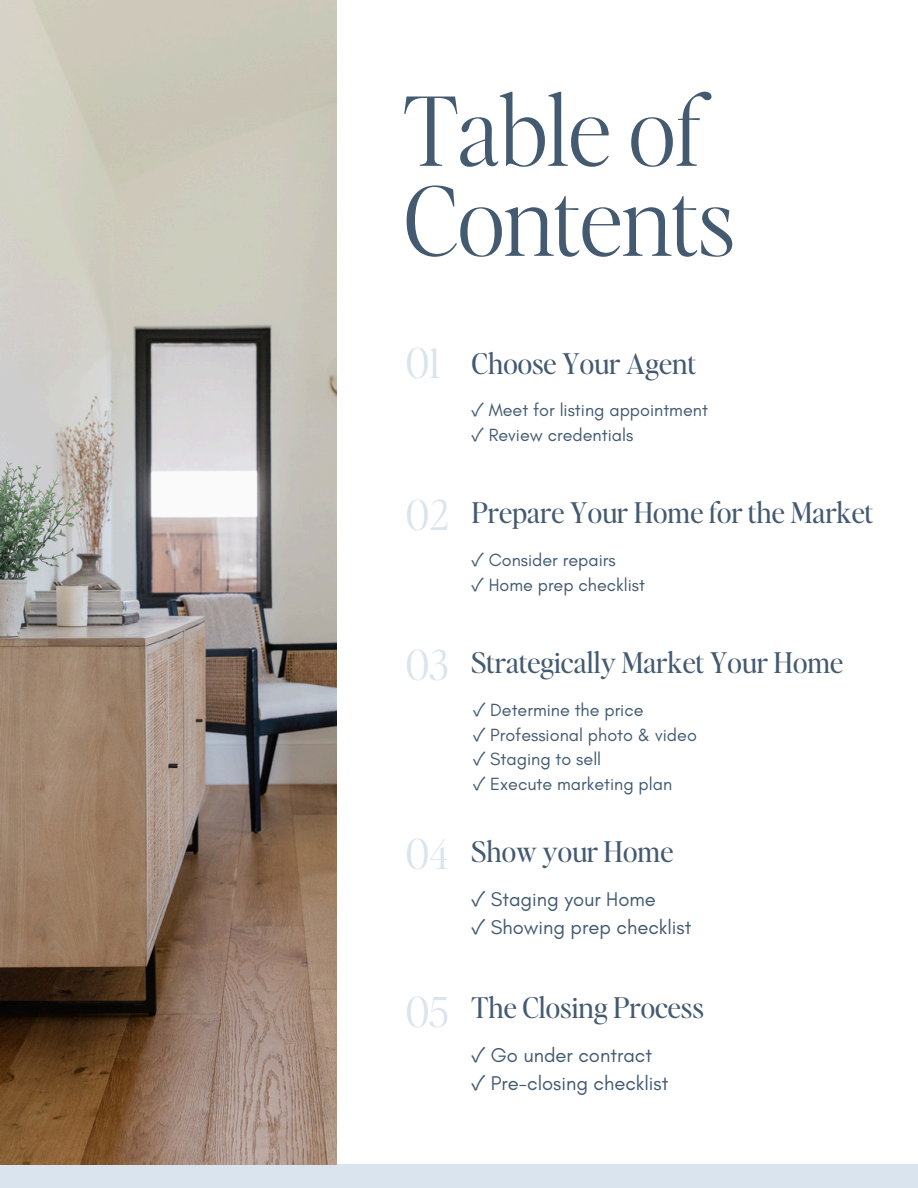
<style>
.page{position:relative;width:918px;height:1188px;background:#fff}
.page>*{position:absolute;margin:0;border:0;box-sizing:border-box;transform-origin:0 0}
.t1{font:300 95.25px/90px "Editors Note";color:#435a70}
.t2{font:300 41.25px "Editors Note";color:#dae4ee}
.t3{font:28.5px "Editors Note";color:#435a70}
.t4{font:20.25px "Glacial Indifference";color:#435a70}
.t5{font:18px "Glacial Indifference";color:#435a70}
.s1{font-family:"Noto Sans CJ Ksc"}
</style>
<div class="page">
<div style="left:0;top:1165px;width:918px;height:23px;background:#dae4ee"></div>
<img style="left:0;top:0;width:336px;height:1164px">
<p class="t1" style="left:404px;top:83px;width:332px">Table of<br>Contents</p>
<p class="t2" style="left:406px;top:336px;width:36px">01</p>
<p class="t3" style="left:472px;top:344px;width:226px">Choose Your Agent</p>
<p class="t5" style="left:472px;top:399px;width:238px"><span class="s1">✓</span> Meet for listing appointment</p>
<p class="t5" style="left:472px;top:424px;width:163px"><span class="s1">✓</span> Review credentials</p>
<h2 class="t2" style="left:406px;top:487px;width:45px">02</h2>
<h1 class="t3" style="left:472px;top:494px;width:403px">Prepare Your Home for the Market</h1>
<p class="t5" style="left:472px;top:549px;width:146px"><span class="s1">✓</span> Consider repairs</p>
<h2 class="t5" style="left:472px;top:574px;width:175px"><span class="s1">✓</span> Home prep checklist</h2>
<h3 class="t2" style="left:406px;top:637px;width:45px">03</h3>
<h2 class="t3" style="left:472px;top:644px;width:373px">Strategically Market Your Home</h2>
<p class="t5" style="left:473px;top:699px;width:172px"><span class="s1">✓</span> Determine the price</p>
<p class="t5" style="left:473px;top:724px;width:225px"><span class="s1">✓</span> Professional photo &amp; video</p>
<p class="t5" style="left:473px;top:748px;width:130px"><span class="s1">✓</span> Staging to sell</p>
<h2 class="t5" style="left:473px;top:773px;width:201px"><span class="s1">✓</span> Execute marketing plan</h2>
<p class="t2" style="left:406px;top:826px;width:44px">04</p>
<p class="t3" style="left:472px;top:832px;width:204px">Show your Home</p>
<p class="t4" style="left:472px;top:887px;width:186px"><span class="s1">✓</span> Staging your Home</p>
<p class="t4" style="left:472px;top:915px;width:221px"><span class="s1">✓</span> Showing prep checklist</p>
<h2 class="t2" style="left:406px;top:985px;width:45px">05</h2>
<p class="t3" style="left:472px;top:988px;width:234px">The Closing Process</p>
<p class="t4" style="left:472px;top:1043px;width:182px"><span class="s1">✓</span> Go under contract</p>
<p class="t4" style="left:472px;top:1071px;width:198px"><span class="s1">✓</span> Pre-closing checklist</p>
</div>
